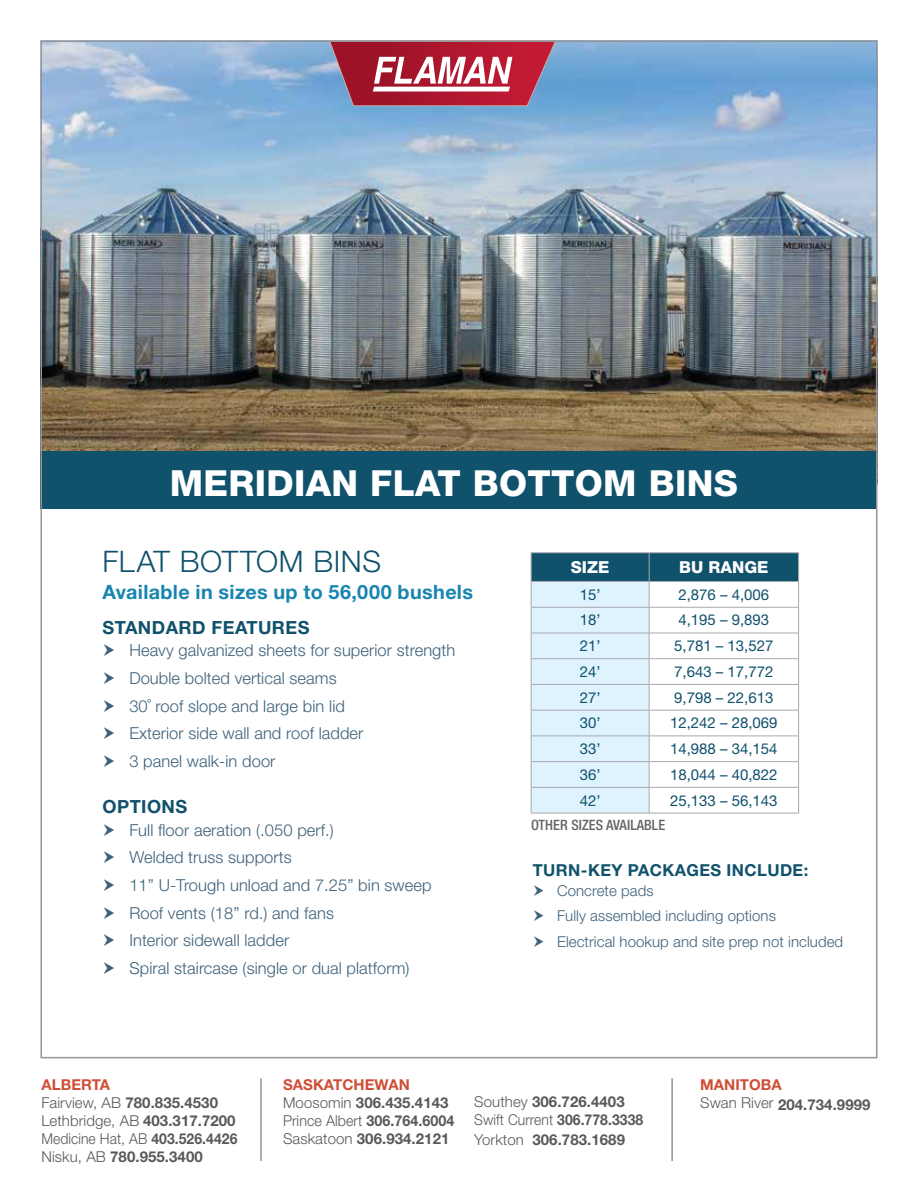
<style>
.page{position:relative;width:918px;height:1188px;background:#fff}
.page>*{position:absolute;margin:0;border:0;box-sizing:border-box;transform-origin:0 0}
.t1{font:800 36px "Helvetica Neue LT Std";letter-spacing:.01em;color:#fff}
.t2{font:300 29.7px "Helvetica Neue LT Std";letter-spacing:.02em;color:#10516c}
.t3{font:700 19.8px "Helvetica Neue LT Std";letter-spacing:.015em;color:#1885b0}
.t4{font:700 18.15px "Helvetica Neue LT Std";letter-spacing:.025em;color:#10516c}
.t5{font:300 16.5px/27.6px "Helvetica Neue LT Std";letter-spacing:.005em;color:#3e617a}
.t6{font:700 16.5px "Helvetica Neue LT Std";letter-spacing:.025em;color:#10516c}
.t7{font:800 16.5px "Helvetica Neue LT Std";color:#fff}
.t8{font:700 15px/18px "Helvetica Neue LT Std";letter-spacing:.005em;color:#58595b}
.t9{font:15px "Helvetica Neue LT Std";color:#10516c}
.t10{font:300 15px/25.2px "Helvetica Neue LT Std";letter-spacing:.005em;color:#3e617a}
.t11{font:500 condensed 14.25px "Helvetica Neue LT Std";letter-spacing:.005em;color:#636466}
.s1{color:#cf4e36}
.s2{font-weight:300}
</style>
<div class="page">
<img style="left:43px;top:43px;width:832px;height:408px">
<div style="left:40px;top:451px;width:838px;height:57px;background:#10516c"></div>
<svg style="left:531px;top:553px;width:268px;height:260px"></svg>
<hr style="left:531px;top:813px;width:118px;height:1px;background:#a7a9ac">
<hr style="left:649px;top:813px;width:150px;height:1px;background:#a7a9ac">
<svg style="left:329px;top:43px;width:227px;height:63px;background:#b45167"></svg>
<hr style="left:260px;top:1078px;width:2px;height:83px;background:#939598">
<hr style="left:671px;top:1078px;width:2px;height:83px;background:#939598">
<h1 class="t1" style="left:170px;top:461px;width:570px">MERIDIAN FLAT BOTTOM BINS</h1>
<h2 class="t2" style="left:103px;top:543px;width:280px">FLAT BOTTOM BINS</h2>
<p class="t3" style="left:103px;top:580px;width:372px">Available in sizes up to 56,000 bushels</p>
<p class="t4" style="left:103px;top:616px;width:208px">STANDARD FEATURES</p>
<p class="t5" style="left:129px;top:636px;width:328px">Heavy galvanized sheets for superior strength<br>Double bolted vertical seams<br>30˚ roof slope and large bin lid<br>Exterior side wall and roof ladder<br>3 panel walk-in door</p>
<p class="t4" style="left:103px;top:795px;width:86px">OPTIONS</p>
<p class="t5" style="left:129px;top:816px;width:304px">Full floor aeration (.050 perf.)<br>Welded truss supports<br>11” U-Trough unload and 7.25” bin sweep<br>Roof vents (18” rd.) and fans<br>Interior sidewall ladder<br>Spiral staircase (single or dual platform)</p>
<p class="t7" style="left:571px;top:557px;width:40px">SIZE</p>
<p class="t7" style="left:679px;top:557px;width:91px">BU RANGE</p>
<p class="t9" style="left:580px;top:585px;width:22px">15’</p>
<p class="t9" style="left:678px;top:585px;width:92px">2,876 – 4,006</p>
<p class="t9" style="left:580px;top:611px;width:22px">18’</p>
<p class="t9" style="left:678px;top:611px;width:92px">4,195 – 9,893</p>
<p class="t9" style="left:580px;top:637px;width:22px">21’</p>
<p class="t9" style="left:674px;top:637px;width:101px">5,781 – 13,527</p>
<p class="t9" style="left:580px;top:663px;width:22px">24’</p>
<p class="t9" style="left:674px;top:663px;width:101px">7,643 – 17,772</p>
<p class="t9" style="left:580px;top:688px;width:22px">27’</p>
<p class="t9" style="left:674px;top:688px;width:101px">9,798 – 22,613</p>
<p class="t9" style="left:580px;top:714px;width:22px">30’</p>
<p class="t9" style="left:670px;top:714px;width:109px">12,242 – 28,069</p>
<p class="t9" style="left:580px;top:740px;width:22px">33’</p>
<p class="t9" style="left:670px;top:740px;width:109px">14,988 – 34,154</p>
<p class="t9" style="left:580px;top:766px;width:22px">36’</p>
<p class="t9" style="left:670px;top:766px;width:109px">18,044 – 40,822</p>
<p class="t9" style="left:580px;top:791px;width:22px">42’</p>
<p class="t9" style="left:670px;top:791px;width:109px">25,133 – 56,143</p>
<p class="t11" style="left:531px;top:816px;width:136px">OTHER SIZES AVAILABLE</p>
<p class="t6" style="left:533px;top:860px;width:277px">TURN-KEY PACKAGES INCLUDE:</p>
<p class="t10" style="left:557px;top:878px;width:288px">Concrete pads<br>Fully assembled including options<br>Electrical hookup and site prep not included</p>
<p class="t8" style="left:41px;top:1075px;width:198px"><span class="s1">ALBERTA<br></span><span class="s2">Fairview, AB</span> 780.835.4530<br><span class="s2">Lethbridge, AB</span> 403.317.7200<br><span class="s2">Medicine Hat, AB</span> 403.526.4426<br><span class="s2">Nisku, AB</span> 780.955.3400</p>
<p class="t8" style="left:283px;top:1075px;width:173px"><span class="s1">SASKATCHEWAN<br></span><span class="s2">Moosomin</span> 306.435.4143<br><span class="s2">Prince Albert</span> 306.764.6004<br><span class="s2">Saskatoon</span> 306.934.2121</p>
<p class="t8" style="left:474px;top:1092px;width:170px"><span class="s2">Southey</span> 306.726.4403<br><span class="s2">Swift Current</span> 306.778.3338</p>
<p class="t8" style="left:474px;top:1130px;width:152px"><span class="s2">Yorkton</span> 306.783.1689</p>
<p class="t8" style="left:700px;top:1075px;width:172px;line-height:19.5px"><span class="s1">MANITOBA<br></span><span class="s2">Swan River</span> 204.734.9999</p>
</div>
